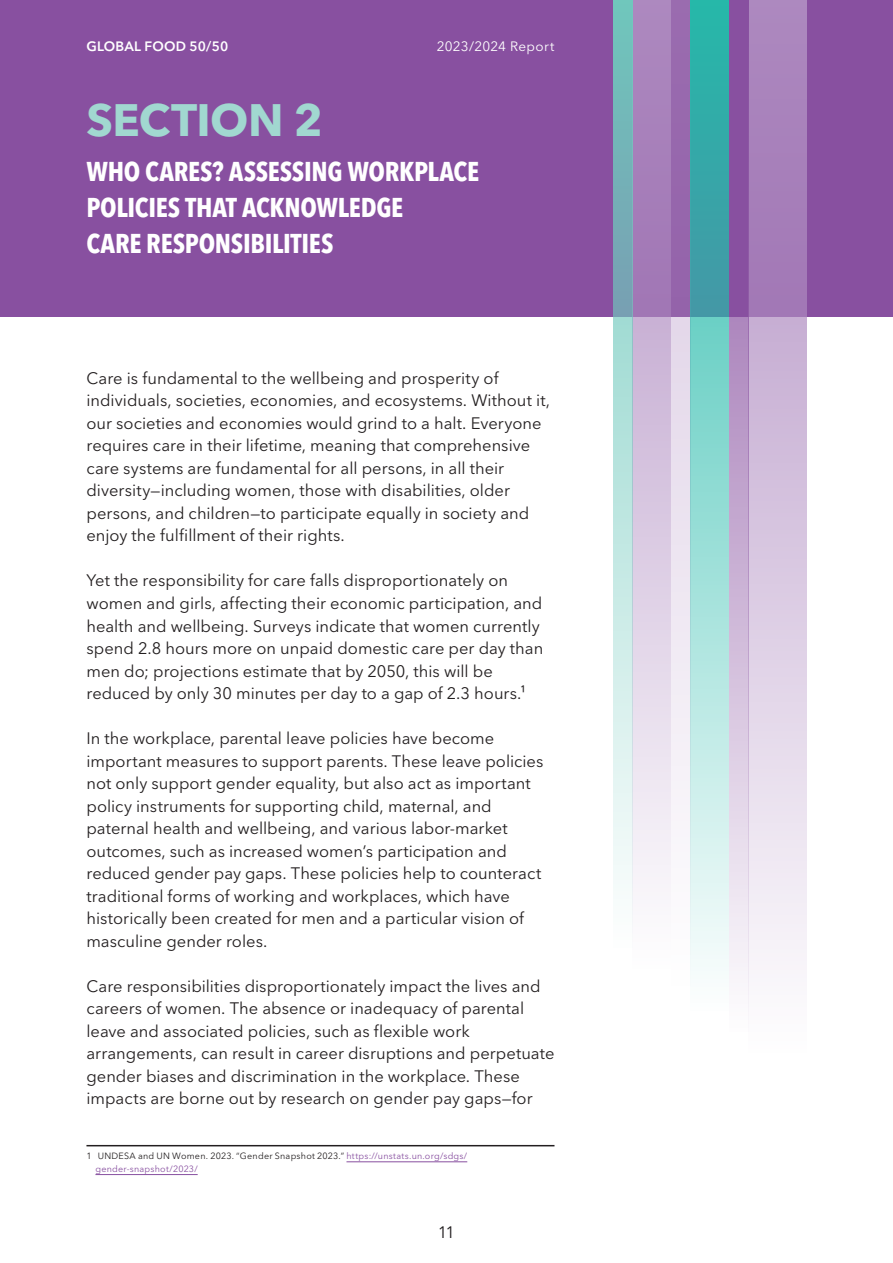
<style>
.page{position:relative;width:893px;height:1263px;background:#fff}
.page>*{position:absolute;margin:0;border:0;box-sizing:border-box;transform-origin:0 0}
.section{font:700 45px "Avenir Next LT Pro";letter-spacing:-.015em;color:#a1d8d0}
.head-1-sub{font:700 condensed 27px/36px "Avenir Next LT Pro";letter-spacing:-.01em;color:#fff}
.body{font:16.5px/22.5px "Avenir Next LT Pro";color:#231f20}
.body-2{font:600 13.5px "Avenir Next LT Pro";letter-spacing:.015em;color:#fff}
.body-3{font:13.5px "Avenir Next LT Pro";letter-spacing:.02em;color:#fff}
.footnote{font:9px/12.8px "Avenir Next LT Pro";letter-spacing:.025em;color:#8850a0}
.s1{color:#231f20}
</style>
<div class="page">
<div style="left:0;top:0;width:893px;height:316px;background:#8850a0"></div>
<svg style="left:748px;top:0;width:58px;height:1012px;background:#cdb7d8"></svg>
<svg style="left:671px;top:0;width:19px;height:821px;background:#ccb5d6"></svg>
<svg style="left:690px;top:0;width:39px;height:975px;background:#87d1cd"></svg>
<svg style="left:632px;top:0;width:39px;height:918px;background:#cbb7d7"></svg>
<svg style="left:729px;top:316px;width:19px;height:663px;background:#d2bddb"></svg>
<svg style="left:613px;top:0;width:19px;height:888px;background:#abd6d5"></svg>
<hr style="left:86px;top:1145px;width:468px;height:1px;background:#231f20">
<hr style="left:346px;top:1161px;width:121px;height:1px;background:#8850a0">
<hr style="left:95px;top:1174px;width:103px;height:1px;background:#8850a0">
<p class="body-2" style="left:86px;top:38px;width:143px">GLOBAL FOOD 50/50</p>
<p class="body-3" style="left:437px;top:38px;width:119px">2023/2024 Report</p>
<p class="section" style="left:86px;top:93px;width:238px">SECTION 2</p>
<p class="head-1-sub" style="left:86px;top:154px;width:394px">WHO CARES? ASSESSING WORKPLACE<br>POLICIES THAT ACKNOWLEDGE<br>CARE RESPONSIBILITIES</p>
<p class="body" style="left:86px;top:367px;width:465px">Care is fundamental to the wellbeing and prosperity of individuals, societies, economies, and ecosystems. Without it, our societies and economies would grind to a halt. Everyone requires care in their lifetime, meaning that comprehensive care systems are fundamental for all persons, in all their diversity—including women, those with disabilities, older persons, and children—to participate equally in society and enjoy the fulfillment of their rights.</p>
<p class="body" style="left:86px;top:569px;width:458px">Yet the responsibility for care falls disproportionately on women and girls, affecting their economic participation, and health and wellbeing. Surveys indicate that women currently spend 2.8 hours more on unpaid domestic care per day than men do; projections estimate that by 2050, this will be reduced by only 30 minutes per day to a gap of 2.3 hours.1</p>
<p class="body" style="left:86px;top:727px;width:458px">In the workplace, parental leave policies have become important measures to support parents. These leave policies not only support gender equality, but also act as important policy instruments for supporting child, maternal, and paternal health and wellbeing, and various labor-market outcomes, such as increased women’s participation and reduced gender pay gaps. These policies help to counteract traditional forms of working and workplaces, which have historically been created for men and a particular vision of masculine gender roles.</p>
<p class="body" style="left:86px;top:974px;width:469px">Care responsibilities disproportionately impact the lives and careers of women. The absence or inadequacy of parental leave and associated policies, such as flexible work arrangements, can result in career disruptions and perpetuate gender biases and discrimination in the workplace. These impacts are borne out by research on gender pay gaps—for</p>
<p class="footnote" style="left:95px;top:1149px;width:373px;text-indent:-9px"><span class="s1">1 UNDESA and UN Women. 2023. “Gender Snapshot 2023.”</span> https://unstats.un.org/sdgs/ gender-snapshot/2023/</p>
<p class="body" style="left:438px;top:1221px;width:19px">11</p>
</div>
